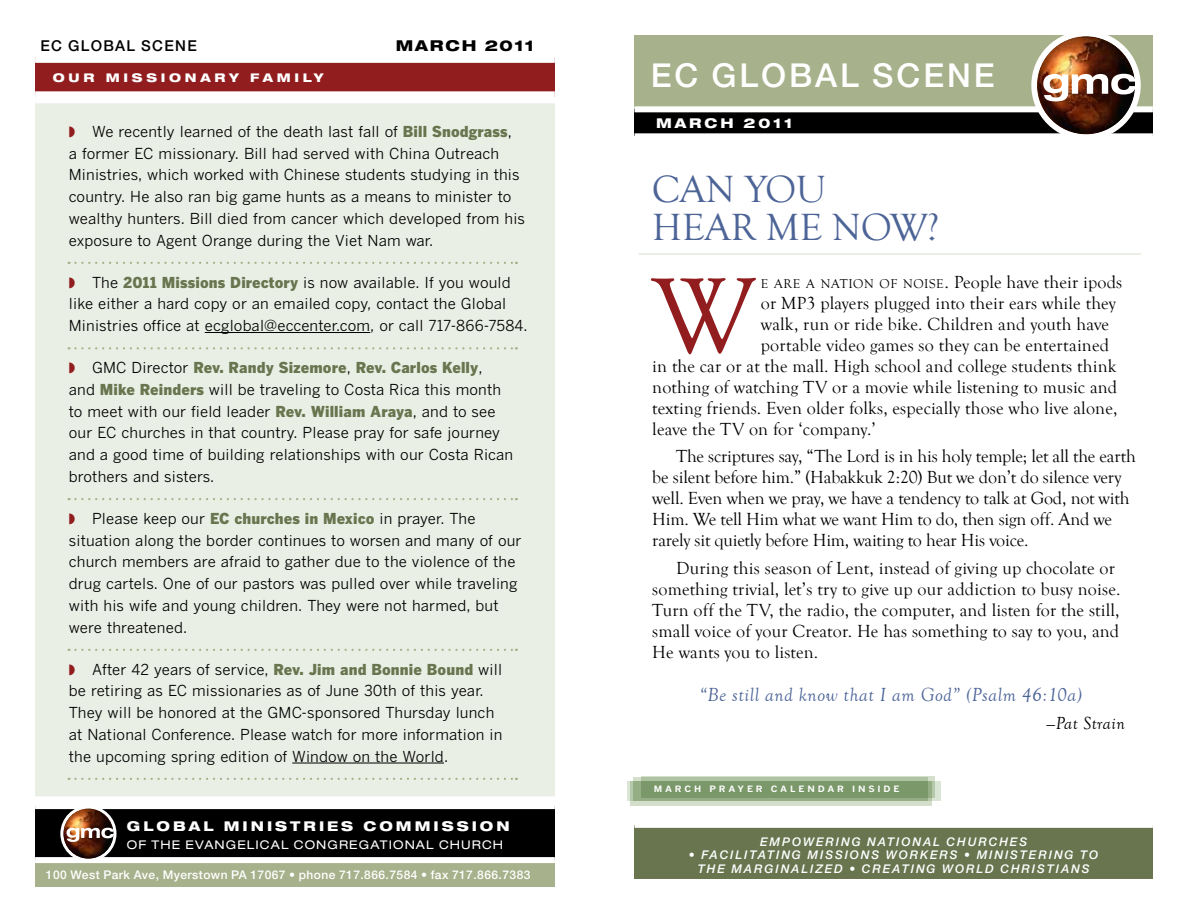
<style>
.page{position:relative;width:1188px;height:918px;background:#fff}
.page>*{position:absolute;margin:0;border:0;box-sizing:border-box;transform-origin:0 0}
.t1{font:107.85px "Goudy Old Style T";color:#911d1f}
.t2{font:39px/37.5px "Goudy Old Style T";color:#4d6497}
.t3{font:500 33px "Helvetica Neue";letter-spacing:.09em;color:#fff}
.t4{font:italic 19.5px "Goudy Old Style T";letter-spacing:.03em;color:#4d6497}
.t5{font:18px/21px "Goudy Old Style T";letter-spacing:.01em;color:#000}
.t6{font:18px/21px "Goudy Old Style T";letter-spacing:-.01em;color:#000}
.t7{font:italic 18px "Goudy Old Style T";letter-spacing:.03em;color:#000}
.t8{font:15px/21.8px "Benton Gothic";letter-spacing:.01em;color:#000}
.t9{font:500 15px "Helvetica Neue";letter-spacing:.09em;color:#000}
.t10{font:800 expanded 15px "Helvetica Neue";letter-spacing:.12em;color:#000}
.t11{font:800 expanded 13.5px "Helvetica Neue";letter-spacing:.22em;color:#fff}
.t12{font:italic 500 12px/13.5px "Helvetica Neue";letter-spacing:.16em;color:#fff;text-align:center}
.t13{font:500 12px "Helvetica Neue";letter-spacing:.04em;color:#fff}
.t14{font:expanded 12px "Helvetica Neue";letter-spacing:.09em;color:#fff}
.t15{font:800 expanded 12px "Helvetica Neue";letter-spacing:.31em;color:#fff}
.t16{font:700 8.7px "Benton Gothic";letter-spacing:.29em;color:#fff;scale:1.13 1}
.s1{color:#911d1f}
.s2{font-weight:900;color:#68754f}
.s3{font-size:13.2px}
.s4{font-size:18.75px}
</style>
<div class="page">
<div style="left:634px;top:35px;width:519px;height:74px;background:#a7b18b"></div>
<div style="left:634px;top:109px;width:519px;height:27px;background:#000"></div>
<div style="left:634px;top:825px;width:519px;height:54px;background:#68754f"></div>
<div style="left:634px;top:822px;width:519px;height:6px;background:#fff"></div>
<div style="left:634px;top:106px;width:519px;height:6px;background:#fff"></div>
<div style="left:634px;top:133px;width:519px;height:6px;background:#fff"></div>
<hr style="left:639px;top:254px;width:502px;height:1px;background:#d3dfcb">
<div style="left:35px;top:57px;width:520px;height:40px;background:#911d1f"></div>
<div style="left:35px;top:97px;width:520px;height:702px;background:#eaefe5"></div>
<div style="left:35px;top:806px;width:520px;height:54px;background:#000"></div>
<div style="left:35px;top:860px;width:520px;height:27px;background:#a7b18b"></div>
<div style="left:35px;top:803px;width:520px;height:6px;background:#fff"></div>
<div style="left:35px;top:857px;width:520px;height:6px;background:#fff"></div>
<div style="left:35px;top:796px;width:520px;height:6px;background:#fff"></div>
<div style="left:35px;top:51px;width:520px;height:12px;background:#fff"></div>
<div style="left:35px;top:91px;width:520px;height:12px;background:#fff"></div>
<svg style="left:69px;top:262px;width:448px;height:2px"></svg>
<svg style="left:69px;top:347px;width:448px;height:2px"></svg>
<hr style="left:205px;top:332px;width:165px;height:1px;background:#000">
<svg style="left:69px;top:498px;width:448px;height:2px"></svg>
<svg style="left:69px;top:649px;width:448px;height:2px"></svg>
<svg style="left:69px;top:778px;width:448px;height:2px"></svg>
<hr style="left:292px;top:763px;width:152px;height:1px;background:#000">
<div style="left:1034px;top:33px;width:104px;height:104px;background:#fff;border-radius:50%"></div>
<img style="left:1037px;top:36px;width:98px;height:98px;border-radius:49px">
<div style="left:1031px;top:31px;width:110px;height:109px;border:6px solid #fff;border-radius:50%"></div>
<svg style="left:1043px;top:74px;width:93px;height:27px"></svg>
<div style="left:62px;top:807px;width:53px;height:53px;background:#fff;border-radius:50%"></div>
<img style="left:63px;top:808px;width:51px;height:51px;border-radius:25px">
<div style="left:60px;top:806px;width:56px;height:56px;border:3px solid #fff;border-radius:50%"></div>
<svg style="left:67px;top:828px;width:47px;height:14px"></svg>
<div style="left:627px;top:781px;width:314px;height:20px;background:#dbe5d5"></div>
<svg style="left:630px;top:782px;width:301px;height:24px;background:#c8d6be"></svg>
<svg style="left:928px;top:777px;width:7px;height:21px"></svg>
<svg style="left:633px;top:777px;width:295px;height:23px;background:#86a176"></svg>
<p class="t9" style="left:40px;top:37px;width:156px">EC Global Sce ne</p>
<p class="t10" style="left:396px;top:36px;width:140px">MARCH 2011</p>
<p class="t15" style="left:53px;top:70px;width:272px">OUR MISSIONARY FAM ILY</p>
<p class="t8" style="left:69px;top:120px;width:458px"><span class="s1">◗</span> We recently learned of the death last fall of <span class="s2">Bill Snodgrass</span>,<br>a former EC missionary. Bill had served with China Outreach Ministries, which worked with Chinese students studying in this country. He also ran big game hunts as a means to minister to wealthy hunters. Bill died from cancer which developed from his exposure to Agent Orange during the Viet Nam war.</p>
<p class="t8" style="left:69px;top:271px;width:460px"><span class="s1">◗</span> The <span class="s2">2011 Missions Directory</span> is now available. If you would like either a hard copy or an emailed copy, contact the Global<br>Ministries office at ecglobal@eccenter.com, or call 717-866-7584.</p>
<p class="t8" style="left:69px;top:356px;width:446px"><span class="s1">◗</span> GMC Director <span class="s2">Rev. Randy Sizemore</span>, <span class="s2">Rev. Carlos Kelly</span>,<br>and <span class="s2">Mike Reinders</span> will be traveling to Costa Rica this month to meet with our field leader <span class="s2">Rev. William Araya</span>, and to see our EC churches in that country. Please pray for safe journey and a good time of building relationships with our Costa Rican brothers and sisters.</p>
<p class="t8" style="left:69px;top:507px;width:454px"><span class="s1">◗</span> Please keep our <span class="s2">EC churches in Mexico</span> in prayer. The situation along the border continues to worsen and many of our church members are afraid to gather due to the violence of the drug cartels. One of our pastors was pulled over while traveling with his wife and young children. They were not harmed, but were threatened.</p>
<p class="t8" style="left:69px;top:658px;width:435px"><span class="s1">◗</span> After 42 years of service, <span class="s2">Rev. Jim and Bonnie Bound</span> will be retiring as EC missionaries as of June 30th of this year.<br>They will be honored at the GMC-sponsored Thursday lunch at National Conference. Please watch for more information in the upcoming spring edition of Window on the World.</p>
<p class="t11" style="left:127px;top:817px;width:76px">GLOBAL</p>
<p class="t11" style="left:224px;top:817px;width:31px">MINIS</p>
<p class="t11" style="left:290px;top:817px;width:155px">TRI ES COMMISSI</p>
<p class="t11" style="left:480px;top:817px;width:29px">ON</p>
<p class="t14" style="left:127px;top:837px;width:243px">OF THE EVANGELICAL CONGREGATIONAL</p>
<p class="t14" style="left:439px;top:837px;width:44px">CHURCH</p>
<p class="t13" style="left:46px;top:867px;width:486px">100 West Park Ave, Myerstown PA 17067 • phone 717.866.7584 • fax 717.866.7383</p>
<h3 class="t3" style="left:651px;top:56px;width:342px">EC Global Sce ne</h3>
<p class="t11" style="left:656px;top:115px;width:138px">MARCH 2011</p>
<h2 class="t2" style="left:652px;top:171px;width:288px">CAN YOU<br>HEAR ME NOW?</h2>
<h1 class="t1" style="left:652px;top:256px;width:104px">W</h1>
<p class="t5" style="left:761px;top:272px;width:363px"><span class="s3">E ARE A NATION OF NOISE</span><span class="s4">.</span> People have their ipods</p>
<p class="t5" style="left:761px;top:293px;width:357px">or MP3 players plugged into their ears while they</p>
<p class="t5" style="left:761px;top:314px;width:350px">walk, run or ride bike. Children and youth have</p>
<p class="t5" style="left:761px;top:335px;width:350px">portable video games so they can be entertained</p>
<p class="t5" style="left:652px;top:356px;width:466px">in the car or at the mall. High school and college students think</p>
<p class="t5" style="left:652px;top:377px;width:466px">nothing of watching TV or a movie while listening to music and</p>
<p class="t5" style="left:652px;top:398px;width:467px">texting friends. Even older folks, especially those who live alone,</p>
<p class="t5" style="left:652px;top:419px;width:225px">leave the TV on for ‘company.’</p>
<p class="t6" style="left:652px;top:446px;width:485px;text-indent:24px">The scriptures say, “The Lord is in his holy temple; let all the earth be silent before him.” (Habakkuk 2:20) But we don’t do silence very well. Even when we pray, we have a tendency to talk at God, not with Him. We tell Him what we want Him to do, then sign off. And we rarely sit quietly before Him, waiting to hear His voice.</p>
<p class="t5" style="left:652px;top:558px;width:470px;text-indent:24px">During this season of Lent, instead of giving up chocolate or something trivial, let’s try to give up our addiction to busy noise.<br>Turn off the TV, the radio, the computer, and listen for the still, small voice of your Creator. He has something to say to you, and He wants you to listen.</p>
<h3 class="t4" style="left:700px;top:684px;width:384px">“Be still and know that I am God” (Psalm 46:10a)</h3>
<p class="t7" style="left:1047px;top:713px;width:80px">—Pat Strain</p>
<p class="t16" style="left:654px;top:784px;width:212px">MARCH PRAYER CALENDAR IN SIDE</p>
<p class="t12" style="left:760px;top:835px;width:269px">EMPOWERING NATIONAL CHURCHES</p>
<p class="t12" style="left:689px;top:848px;width:411px">• FACILITATING MISSIONS WORKERS • MINISTERING TO<br>THE MARGINALIZED • CREATING WORLD CHRISTIANS</p>
</div>
